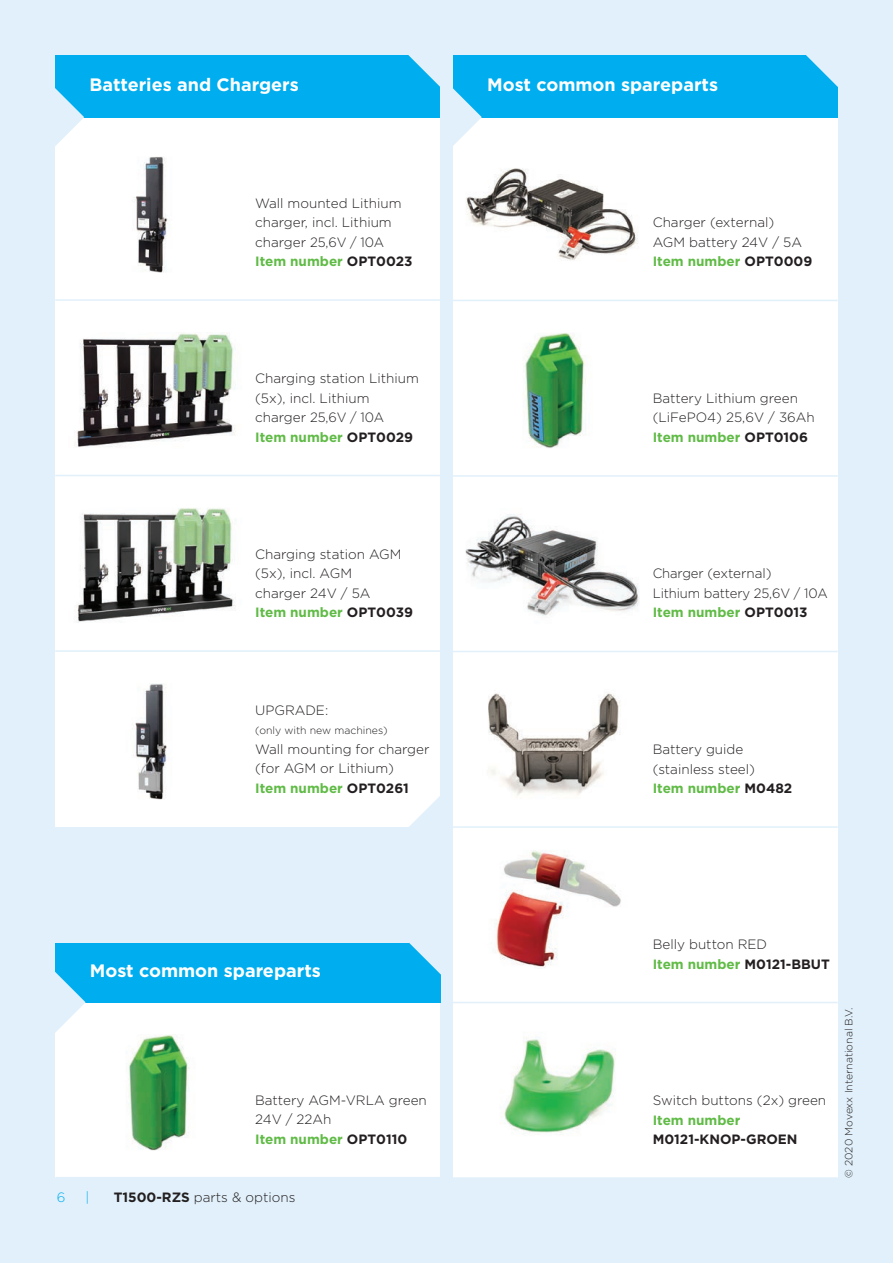
<style>
.page{position:relative;width:893px;height:1263px;background:#e1f0fa}
.page>*{position:absolute;margin:0;border:0;box-sizing:border-box;transform-origin:0 0}
.t1{font:700 18px "Gotham";color:#fff}
.t2{font:300 13.5px/19.5px "Gotham";color:#231f20}
.t3{font:700 13.5px "Gotham";color:#231f20}
.t4{font:700 13.5px "Gotham";color:#60bb46}
.t5{font:300 13.5px "Gotham";color:#00aeef}
.t6{font:300 10.5px "Gotham";color:#231f20}
.s1{font-weight:700;color:#60bb46}
.s2{font-weight:700}
</style>
<div class="page">
<div style="left:55px;top:55px;width:385px;height:1122px;background:#fff"></div>
<div style="left:453px;top:55px;width:385px;height:1123px;background:#fff"></div>
<div style="left:55px;top:55px;width:385px;height:62px;background:#00aeef"></div>
<div style="left:453px;top:55px;width:385px;height:62px;background:#00aeef"></div>
<svg style="left:55px;top:88px;width:29px;height:58px"></svg>
<svg style="left:404px;top:55px;width:78px;height:91px"></svg>
<svg style="left:806px;top:55px;width:32px;height:32px"></svg>
<hr style="left:55px;top:299px;width:385px;height:2px;background:#e1f0fa">
<hr style="left:55px;top:475px;width:385px;height:1px;background:#e1f0fa">
<hr style="left:55px;top:650px;width:385px;height:2px;background:#e1f0fa">
<img style="left:135px;top:157px;width:33px;height:116px">
<img style="left:74px;top:332px;width:162px;height:115px">
<img style="left:77px;top:508px;width:159px;height:115px">
<img style="left:135px;top:683px;width:32px;height:116px">
<img style="left:129px;top:1035px;width:61px;height:115px">
<hr style="left:453px;top:300px;width:385px;height:1px;background:#e1f0fa">
<hr style="left:453px;top:475px;width:385px;height:2px;background:#e1f0fa">
<hr style="left:453px;top:651px;width:385px;height:1px;background:#e1f0fa">
<hr style="left:453px;top:826px;width:385px;height:2px;background:#e1f0fa">
<hr style="left:453px;top:1002px;width:385px;height:1px;background:#e1f0fa">
<hr style="left:453px;top:1177px;width:385px;height:2px;background:#e1f0fa">
<img style="left:466px;top:168px;width:172px;height:93px">
<img style="left:523px;top:333px;width:63px;height:115px">
<img style="left:466px;top:514px;width:173px;height:102px">
<img style="left:488px;top:693px;width:132px;height:103px">
<img style="left:493px;top:850px;width:128px;height:118px">
<img style="left:504px;top:1037px;width:112px;height:97px">
<div style="left:55px;top:940px;width:385px;height:62px;background:#00aeef"></div>
<svg style="left:55px;top:972px;width:31px;height:61px"></svg>
<svg style="left:403px;top:796px;width:38px;height:179px"></svg>
<div style="left:51px;top:827px;width:358px;height:115px;background:#e1f0fa"></div>
<h1 class="t1" style="left:89px;top:73px;width:211px">Batteries and Chargers</h1>
<p class="t2" style="left:255px;top:193px;width:159px">Wall mounted Lithium charger, incl. Lithium charger 25,6V / 10A<br><span class="s1">Item number</span> <span class="s2">OPT0023</span></p>
<p class="t2" style="left:255px;top:368px;width:165px">Charging station Lithium (5x), incl. Lithium charger 25,6V / 10A<br><span class="s1">Item number</span> <span class="s2">OPT0029</span></p>
<p class="t2" style="left:255px;top:544px;width:159px">Charging station AGM (5x), incl. AGM<br>charger 24V / 5A<br><span class="s1">Item number</span> <span class="s2">OPT0039</span></p>
<p class="t2" style="left:255px;top:700px;width:75px">UPGRADE:</p>
<p class="t6" style="left:255px;top:724px;width:134px">(only with new machines)</p>
<p class="t2" style="left:255px;top:739px;width:176px">Wall mounting for charger (for AGM or Lithium)<br><span class="s1">Item number</span> <span class="s2">OPT0261</span></p>
<h1 class="t1" style="left:90px;top:959px;width:232px">Most common spareparts</h1>
<p class="t2" style="left:255px;top:1090px;width:173px">Battery AGM-VRLA green<br>24V / 22Ah<br><span class="s1">Item number</span> <span class="s2">OPT0110</span></p>
<p class="t5" style="left:57px;top:1189px;width:10px">6</p>
<p class="t5" style="left:86px;top:1189px;width:5px">|</p>
<p class="t2" style="left:114px;top:1187px;width:183px"><span class="s2">T1500-RZS</span> parts &amp; options</p>
<h1 class="t1" style="left:487px;top:73px;width:232px">Most common spareparts</h1>
<p class="t2" style="left:653px;top:213px;width:161px">Charger (external)<br>AGM battery 24V / 5A<br><span class="s1">Item number</span> <span class="s2">OPT0009</span></p>
<p class="t2" style="left:653px;top:388px;width:164px">Battery Lithium green (LiFePO4) 25,6V / 36Ah<br><span class="s1">Item number</span> <span class="s2">OPT0106</span></p>
<p class="t2" style="left:653px;top:564px;width:177px">Charger (external)<br>Lithium battery 25,6V / 10A<br><span class="s1">Item number</span> <span class="s2">OPT0013</span></p>
<p class="t2" style="left:653px;top:739px;width:141px">Battery guide (stainless steel)<br><span class="s1">Item number</span> <span class="s2">M0482</span></p>
<p class="t2" style="left:653px;top:934px;width:179px">Belly button RED<br><span class="s1">Item number</span> <span class="s2">M0121-BBUT</span></p>
<p class="t2" style="left:653px;top:1090px;width:175px">Switch buttons (2x) green</p>
<p class="t4" style="left:653px;top:1111px;width:89px">Item number</p>
<p class="t3" style="left:653px;top:1130px;width:146px">M0121-KNOP-GROEN</p>
<p class="t6" style="left:842px;top:1178px;width:172px;rotate:-90deg">© 2020 Movexx International B.V.</p>
</div>
